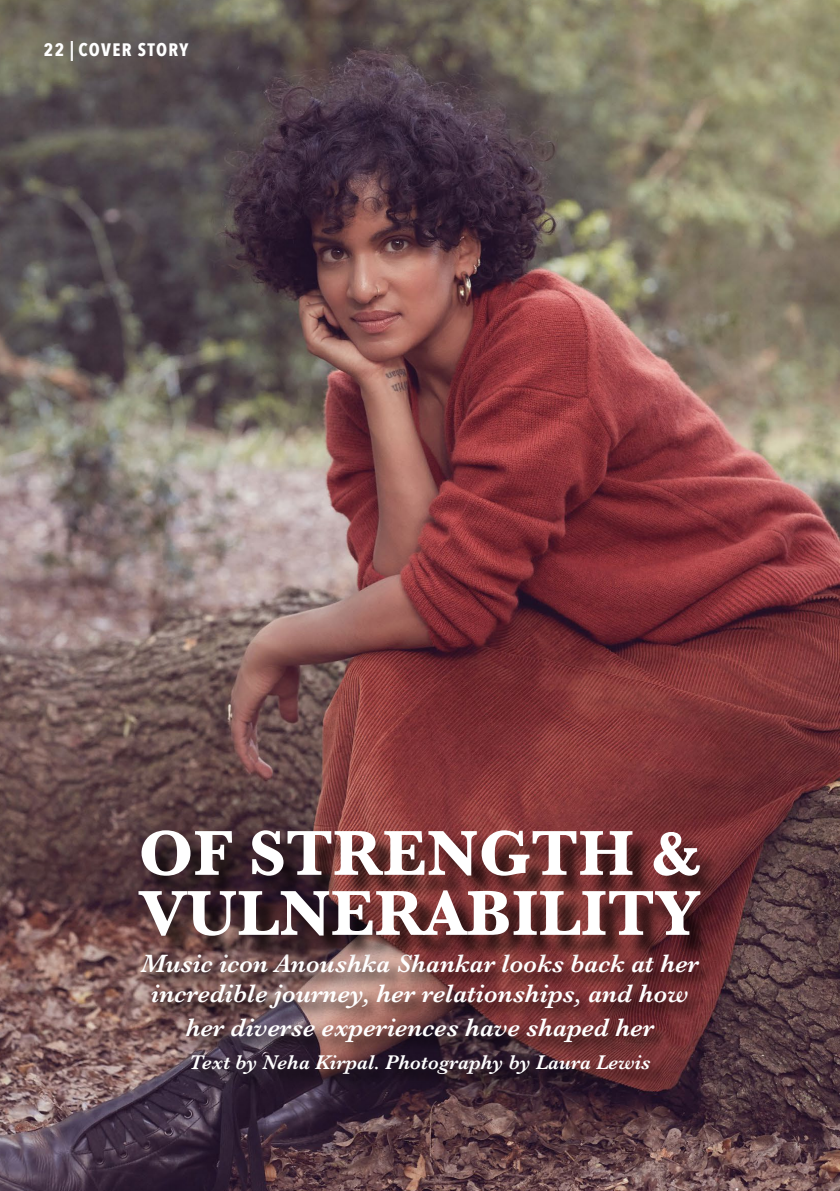
<style>
.page{position:relative;width:840px;height:1191px;background:#fff}
.page>*{position:absolute;margin:0;border:0;box-sizing:border-box;transform-origin:0 0}
.headline{font:700 66px/60px "Baskerville";color:#fff}
.intro{font:italic 600 26px/30px "Baskerville";color:#fff;text-align:center}
.byline{font:italic 600 20.6px "Baskerville";color:#fff}
.blurb_caps{font:600 20px "Avenir Next Condensed";color:#fff}
.slug{font:700 18px "Avenir Next Condensed";letter-spacing:.075em;color:#fff}
</style>
<div class="page">
<img style="left:0;top:0;width:839px;height:1191px">
<div style="left:139px;top:952px;width:577px;height:141px;background:#000;opacity:.75"></div>
<div style="left:142px;top:833px;width:582px;height:127px;background:#000;opacity:.75"></div>
<p class="slug" style="left:44px;top:39px;width:22px">22</p>
<p class="blurb_caps" style="left:70px;top:32px;width:6px">|</p>
<p class="slug" style="left:79px;top:39px;width:111px">COVER STORY</p>
<p class="headline" style="left:138px;top:824px;width:564px">OF STRENGTH &amp;<br>VULNERABILITY</p>
<p class="intro" style="left:141px;top:948px;width:559px">Music icon Anoushka Shankar looks back at her incredible journey, her relationships, and how</p>
<p class="intro" style="left:186px;top:1012px;width:469px">her diverse experiences have shaped her</p>
<p class="byline" style="left:189px;top:1048px;width:462px">Text by Neha Kirpal. Photography by Laura Lewis</p>
</div>
